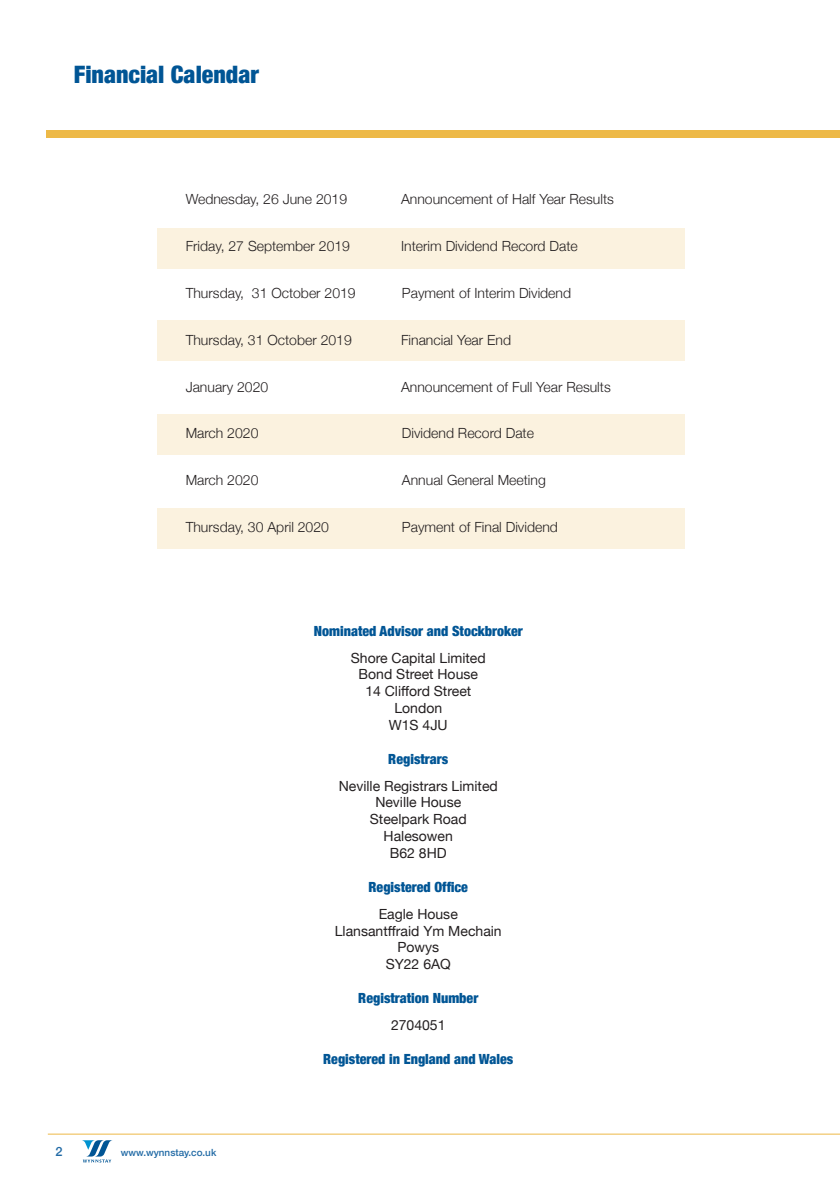
<style>
.page{position:relative;width:840px;height:1191px;background:#fff}
.page>*{position:absolute;margin:0;border:0;box-sizing:border-box;transform-origin:0 0}
.t1{font:900 condensed 24px "Helvetica Neue";color:#005595}
.t2{font:300 14px "Helvetica Neue";color:#231f20}
.t3{font:14px/16.8px "Helvetica Neue";color:#231f20;text-align:center}
.t4{font:900 condensed 14px "Helvetica Neue";color:#005595}
.t5{font:500 12.6px "Helvetica Neue";color:#216aa5}
.t6{font:500 9.8px "Helvetica Neue";color:#216aa5}
</style>
<div class="page">
<hr style="left:48px;top:1133px;width:791px;height:1px;background:#edb947">
<div style="left:47px;top:130px;width:792px;height:8px;background:#edb947"></div>
<svg style="left:82px;top:1140px;width:31px;height:22px"></svg>
<div style="left:157px;top:508px;width:527px;height:40px;background:#fbf2df"></div>
<div style="left:157px;top:414px;width:527px;height:40px;background:#fbf2df"></div>
<div style="left:157px;top:320px;width:527px;height:40px;background:#fbf2df"></div>
<div style="left:157px;top:228px;width:527px;height:41px;background:#fbf2df"></div>
<h1 class="t1" style="left:74px;top:55px;width:186px">Financial Calendar</h1>
<p class="t2" style="left:185px;top:188px;width:163px">Wednesday, 26 June 2019</p>
<p class="t2" style="left:401px;top:188px;width:214px">Announcement of Half Year Results</p>
<p class="t2" style="left:185px;top:235px;width:166px">Friday, 27 September 2019</p>
<p class="t2" style="left:401px;top:235px;width:178px">Interim Dividend Record Date</p>
<p class="t2" style="left:185px;top:282px;width:171px">Thursday, 31 October 2019</p>
<p class="t2" style="left:401px;top:282px;width:171px">Payment of Interim Dividend</p>
<p class="t2" style="left:185px;top:328px;width:168px">Thursday, 31 October 2019</p>
<p class="t2" style="left:401px;top:328px;width:111px">Financial Year End</p>
<p class="t2" style="left:185px;top:375px;width:84px">January 2020</p>
<p class="t2" style="left:401px;top:375px;width:211px">Announcement of Full Year Results</p>
<p class="t2" style="left:185px;top:422px;width:74px">March 2020</p>
<p class="t2" style="left:401px;top:422px;width:134px">Dividend Record Date</p>
<p class="t2" style="left:185px;top:469px;width:74px">March 2020</p>
<p class="t2" style="left:401px;top:469px;width:145px">Annual General Meeting</p>
<p class="t2" style="left:185px;top:516px;width:145px">Thursday, 30 April 2020</p>
<p class="t2" style="left:401px;top:516px;width:157px">Payment of Final Dividend</p>
<p class="t5" style="left:56px;top:1141px;width:9px">2</p>
<p class="t6" style="left:121px;top:1144px;width:97px">www.wynnstay.co.uk</p>
<p class="t4" style="left:314px;top:619px;width:210px">Nominated Advisor and Stockbroker</p>
<p class="t3" style="left:350px;top:650px;width:136px">Shore Capital Limited<br>Bond Street House<br>14 Clifford Street<br>London<br>W1S 4JU</p>
<p class="t4" style="left:388px;top:747px;width:61px">Registrars</p>
<p class="t3" style="left:338px;top:778px;width:160px">Neville Registrars Limited<br>Neville House<br>Steelpark Road<br>Halesowen<br>B62 8HD</p>
<p class="t4" style="left:368px;top:875px;width:101px">Registered Office</p>
<p class="t3" style="left:334px;top:906px;width:168px">Eagle House<br>Llansantffraid Ym Mechain<br>Powys<br>SY22 6AQ</p>
<p class="t4" style="left:358px;top:987px;width:121px">Registration Number</p>
<p class="t3" style="left:391px;top:1017px;width:56px">2704051</p>
<p class="t4" style="left:323px;top:1048px;width:191px">Registered in England and Wales</p>
</div>
